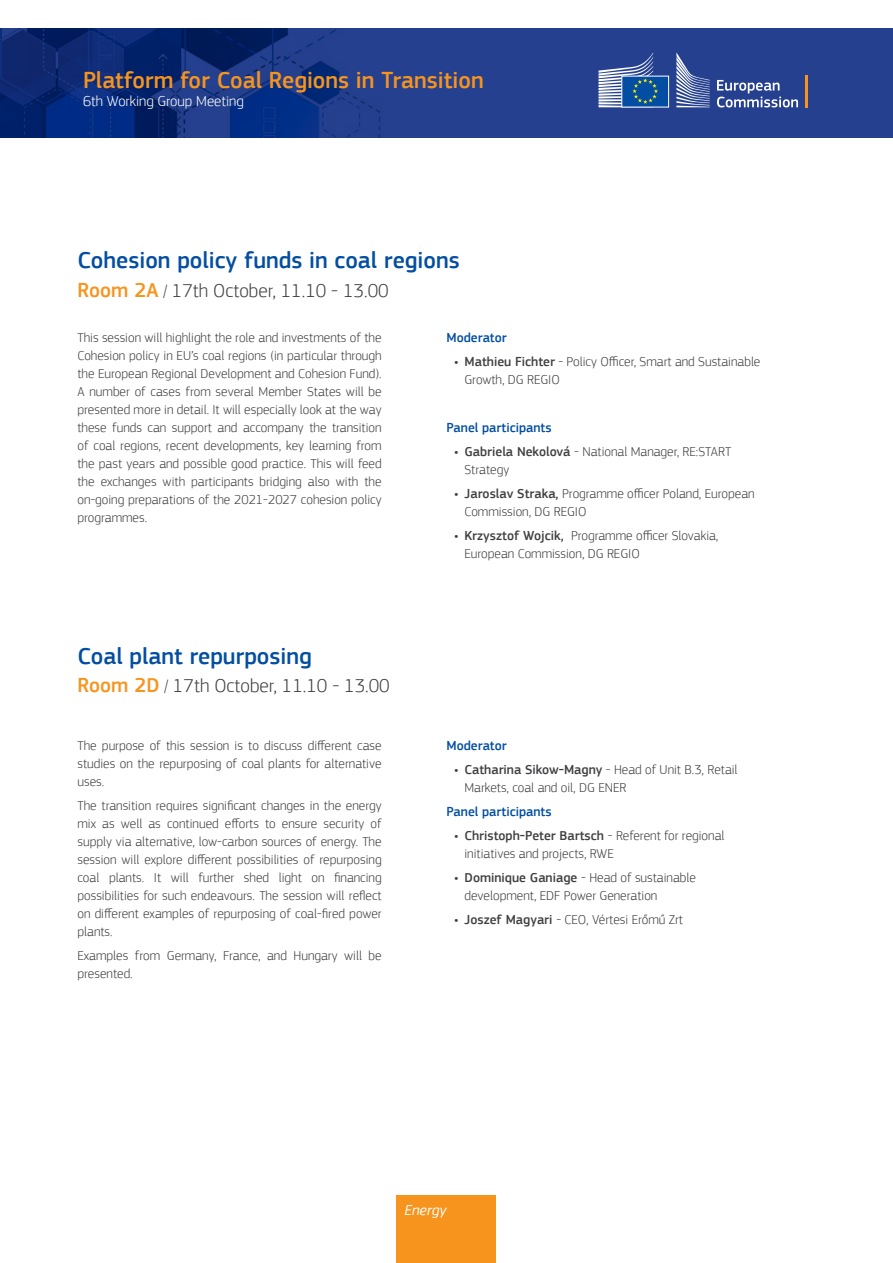
<style>
.page{position:relative;width:893px;height:1263px;background:#fff}
.page>*{position:absolute;margin:0;border:0;box-sizing:border-box;transform-origin:0 0}
.t1{font:500 24px "EC Square Sans Pro";color:#034ea2}
.t2{font:500 24px "EC Square Sans Pro";color:#f7941e}
.t3{font:300 19.5px "EC Square Sans Pro";color:#414042}
.t4{font:300 15px "EC Square Sans Pro";color:#fff}
.t5{font:italic 15px "EC Square Sans Pro";color:#fff}
.t6{font:300 13.5px/18px "EC Square Sans Pro";color:#414042}
.t7{font:500 13.5px "EC Square Sans Pro";color:#034ea2}
.s1{font-weight:500;font-size:21px;color:#f7941e}
.s2{font-size:18px}
.s3{font-weight:500}
</style>
<div class="page">
<div style="left:0;top:29px;width:893px;height:109px;background:#25408f"></div>
<img style="left:0;top:29px;width:792px;height:109px">
<svg style="left:717px;top:80px;width:81px;height:27px"></svg>
<hr style="left:805px;top:75px;width:3px;height:32px;background:#f7941e">
<svg style="left:676px;top:52px;width:34px;height:55px"></svg>
<div style="left:622px;top:76px;width:47px;height:31px;background:#034ea2;border:1px solid #fff"></div>
<svg style="left:598px;top:52px;width:60px;height:55px"></svg>
<div style="left:397px;top:1195px;width:99px;height:68px;background:#f7941e"></div>
<h1 class="t2" style="left:83px;top:66px;width:402px">Platform for Coal Regions in Transition</h1>
<p class="t4" style="left:83px;top:92px;width:162px">6th Working Group Meeting</p>
<h1 class="t1" style="left:77px;top:246px;width:384px">Cohesion policy funds in coal regions</h1>
<h2 class="t3" style="left:77px;top:279px;width:313px"><span class="s1">Room 2A</span> <span class="s2">/</span> 17th October, 11.10 - 13.00</h2>
<p class="t6" style="left:77px;top:329px;width:306px;text-align:justify">This session will highlight the role and investments of the Cohesion policy in EU’s coal regions (in particular through the European Regional Development and Cohesion Fund).<br>A number of cases from several Member States will be presented more in detail. It will especially look at the way these funds can support and accompany the transition of coal regions, recent developments, key learning from the past years and possible good practice. This will feed the exchanges with participants bridging also with the on-going preparations of the 2021-2027 cohesion policy programmes.</p>
<h1 class="t1" style="left:77px;top:642px;width:236px">Coal plant repurposing</h1>
<h2 class="t3" style="left:77px;top:674px;width:314px"><span class="s1">Room 2D</span> <span class="s2">/</span> 17th October, 11.10 - 13.00</h2>
<p class="t6" style="left:77px;top:736px;width:306px;text-align:justify">The purpose of this session is to discuss different case studies on the repurposing of coal plants for alternative uses.</p>
<p class="t6" style="left:77px;top:796px;width:306px;text-align:justify">The transition requires significant changes in the energy mix as well as continued efforts to ensure security of supply via alternative, low-carbon sources of energy. The session will explore different possibilities of repurposing coal plants. It will further shed light on financing possibilities for such endeavours. The session will reflect on different examples of repurposing of coal-fired power plants.</p>
<p class="t6" style="left:77px;top:946px;width:306px">Examples from Germany, France, and Hungary will be presented.</p>
<p class="t7" style="left:446px;top:330px;width:62px">Moderator</p>
<p class="t6" style="left:464px;top:353px;width:297px;text-indent:-10px"><span class="s3">• Mathieu Fichter</span> - Policy Officer, Smart and Sustainable<br>Growth, DG REGIO</p>
<p class="t7" style="left:446px;top:420px;width:107px">Panel participants</p>
<p class="t6" style="left:464px;top:443px;width:268px;text-indent:-10px"><span class="s3">• Gabriela Nekolová</span> - National Manager, RE:START<br>Strategy</p>
<p class="t6" style="left:464px;top:485px;width:292px;text-indent:-10px"><span class="s3">• Jaroslav Straka,</span> Programme officer Poland, European<br>Commission, DG REGIO</p>
<p class="t6" style="left:464px;top:527px;width:255px;text-indent:-10px"><span class="s3">• Krzysztof Wojcik,</span> Programme officer Slovakia,<br>European Commission, DG REGIO</p>
<p class="t7" style="left:446px;top:737px;width:62px">Moderator</p>
<p class="t6" style="left:464px;top:760px;width:275px;text-indent:-10px"><span class="s3">• Catharina Sikow-Magny</span> - Head of Unit B.3, Retail<br>Markets, coal and oil, DG ENER</p>
<p class="t7" style="left:446px;top:803px;width:107px">Panel participants</p>
<p class="t6" style="left:464px;top:826px;width:261px;text-indent:-10px"><span class="s3">• Christoph-Peter Bartsch</span> - Referent for regional initiatives and projects, RWE</p>
<p class="t6" style="left:464px;top:868px;width:233px;text-indent:-10px"><span class="s3">• Dominique Ganiage</span> - Head of sustainable development, EDF Power Generation</p>
<p class="t6" style="left:454px;top:910px;width:231px"><span class="s3">• Joszef Magyari</span> - CEO, Vértesi Erőmű Zrt</p>
<p class="t5" style="left:404px;top:1201px;width:43px">Energy</p>
</div>
